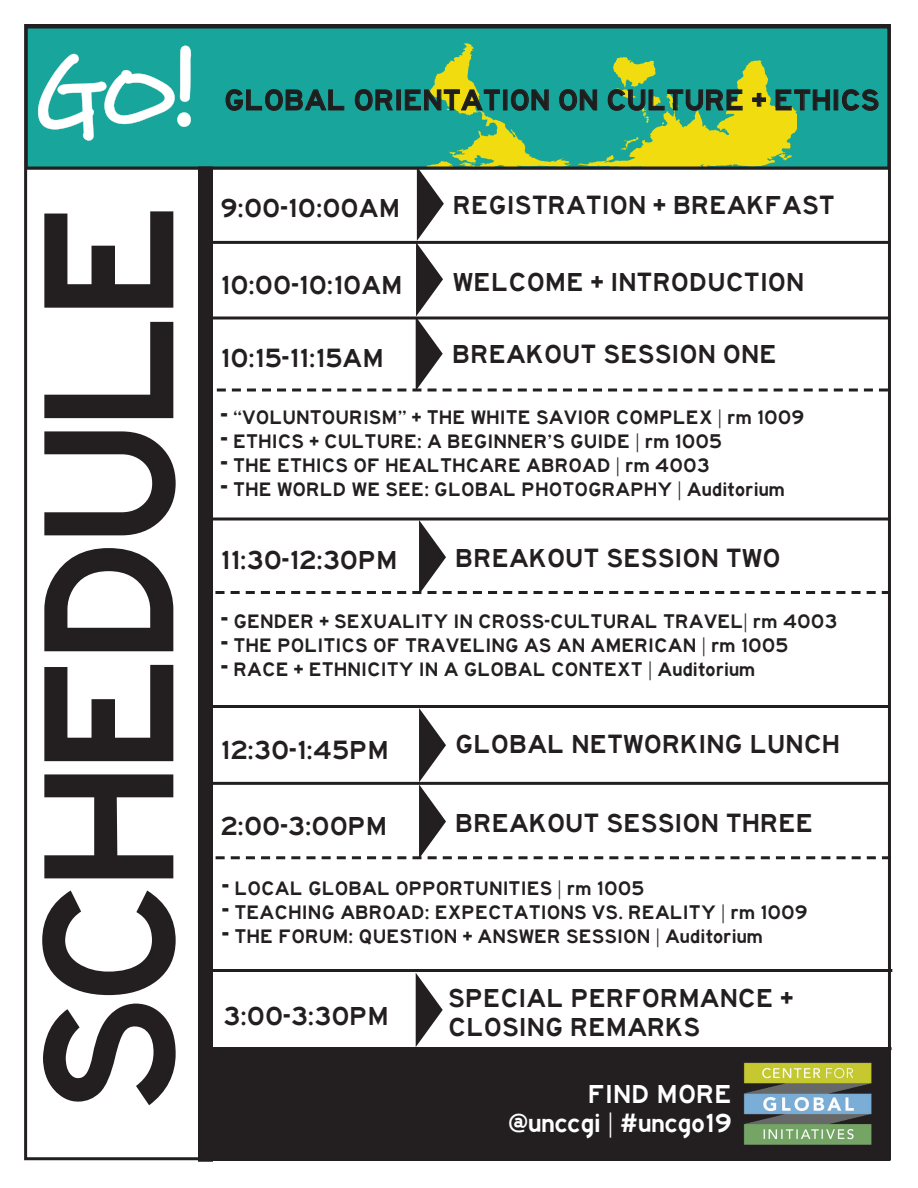
<style>
.page{position:relative;width:918px;height:1188px;background:#fff}
.page>*{position:absolute;margin:0;border:0;box-sizing:border-box;transform-origin:0 0}
.t1{font:171px "traffic 04";letter-spacing:-.08em;color:#231f20}
.t2{font:26.55px "traffic 04";color:#1f1d1d}
.t3{font:24px/28.8px "traffic 04";color:#231f20}
.t4{font:24px/28.8px "traffic 04";color:#fff;text-align:right}
.t5{font:18px "traffic 04";color:#231f20}
.s1{font-size:24px}
</style>
<div class="page">
<div style="left:26px;top:26px;width:863px;height:142px;background:#18a69c"></div>
<svg style="left:38px;top:46px;width:153px;height:95px"></svg>
<svg style="left:416px;top:973px;width:27px;height:74px"></svg>
<div style="left:198px;top:166px;width:15px;height:996px;background:#231f20"></div>
<hr style="left:202px;top:969px;width:690px;height:3px;background:#231f20">
<hr style="left:200px;top:518px;width:691px;height:2px;background:#231f20">
<hr style="left:203px;top:705px;width:686px;height:3px;background:#231f20">
<svg style="left:213px;top:43px;width:675px;height:349px"></svg>
<svg style="left:213px;top:520px;width:678px;height:74px"></svg>
<svg style="left:29px;top:166px;width:857px;height:1px"></svg>
<svg style="left:213px;top:708px;width:678px;height:151px"></svg>
<div style="left:203px;top:1048px;width:687px;height:112px;background:#231f20"></div>
<div style="left:202px;top:1047px;width:688px;height:114px;border:2px solid #231f20"></div>
<img style="left:743px;top:1062px;width:129px;height:83px">
<div style="left:26px;top:27px;width:863px;height:143px;border:2px solid #231f20"></div>
<h1 class="t1" style="left:7px;top:1114px;width:918px;rotate:-90deg">SCHEDULE</h1>
<h2 class="t2" style="left:224px;top:84px;width:657px">GLOBAL ORIENTATION ON CULTURE + ETHICS</h2>
<h3 class="t3" style="left:220px;top:194px;width:181px">9:00-10:00AM</h3>
<h3 class="t3" style="left:453px;top:191px;width:384px">REGISTRATION + BREAKFAST</h3>
<h3 class="t3" style="left:220px;top:271px;width:184px">10:00-10:10AM</h3>
<h3 class="t3" style="left:453px;top:268px;width:353px">WELCOME + INTRODUCTION</h3>
<h3 class="t3" style="left:220px;top:344px;width:165px">10:15-11:15AM</h3>
<h3 class="t3" style="left:452px;top:340px;width:326px">BREAKOUT SESSION ONE</h3>
<p class="t5" style="left:220px;top:406px;width:586px"><span class="s1">-</span> “VOLUNTOURISM” + THE WHITE SAVIOR COMPLEX | rm 1009</p>
<p class="t5" style="left:220px;top:430px;width:503px"><span class="s1">-</span> ETHICS + CULTURE: A BEGINNER’S GUIDE | rm 1005</p>
<p class="t5" style="left:220px;top:454px;width:491px"><span class="s1">-</span> THE ETHICS OF HEALTHCARE ABROAD | rm 4003</p>
<p class="t5" style="left:220px;top:478px;width:566px"><span class="s1">-</span> THE WORLD WE SEE: GLOBAL PHOTOGRAPHY | Auditorium</p>
<h3 class="t3" style="left:220px;top:546px;width:179px">11:30-12:30PM</h3>
<h3 class="t3" style="left:455px;top:544px;width:327px">BREAKOUT SESSION TWO</h3>
<p class="t5" style="left:221px;top:610px;width:618px"><span class="s1">-</span> GENDER + SEXUALITY IN CROSS-CULTURAL TRAVEL| rm 4003</p>
<p class="t5" style="left:221px;top:634px;width:569px"><span class="s1">-</span> THE POLITICS OF TRAVELING AS AN AMERICAN | rm 1005</p>
<p class="t5" style="left:221px;top:658px;width:536px"><span class="s1">-</span> RACE + ETHNICITY IN A GLOBAL CONTEXT | Auditorium</p>
<h3 class="t3" style="left:220px;top:736px;width:170px">12:30-1:45PM</h3>
<h3 class="t3" style="left:220px;top:813px;width:168px">2:00-3:00PM</h3>
<h3 class="t3" style="left:455px;top:730px;width:386px">GLOBAL NETWORKING LUNCH</h3>
<h3 class="t3" style="left:455px;top:809px;width:360px">BREAKOUT SESSION THREE</h3>
<p class="t5" style="left:222px;top:877px;width:424px"><span class="s1">-</span> LOCAL GLOBAL OPPORTUNITIES | rm 1005</p>
<p class="t5" style="left:222px;top:901px;width:587px"><span class="s1">-</span> TEACHING ABROAD: EXPECTATIONS VS. REALITY | rm 1009</p>
<p class="t5" style="left:222px;top:925px;width:542px"><span class="s1">-</span> THE FORUM: QUESTION + ANSWER SESSION | Auditorium</p>
<h3 class="t3" style="left:223px;top:1003px;width:167px">3:00-3:30PM</h3>
<h3 class="t3" style="left:448px;top:984px;width:347px">SPECIAL PERFORMANCE +<br>CLOSING REMARKS</h3>
<h3 class="t4" style="left:509px;top:1080px;width:224px">FIND MORE @unccgi | #uncgo19</h3>
</div>
